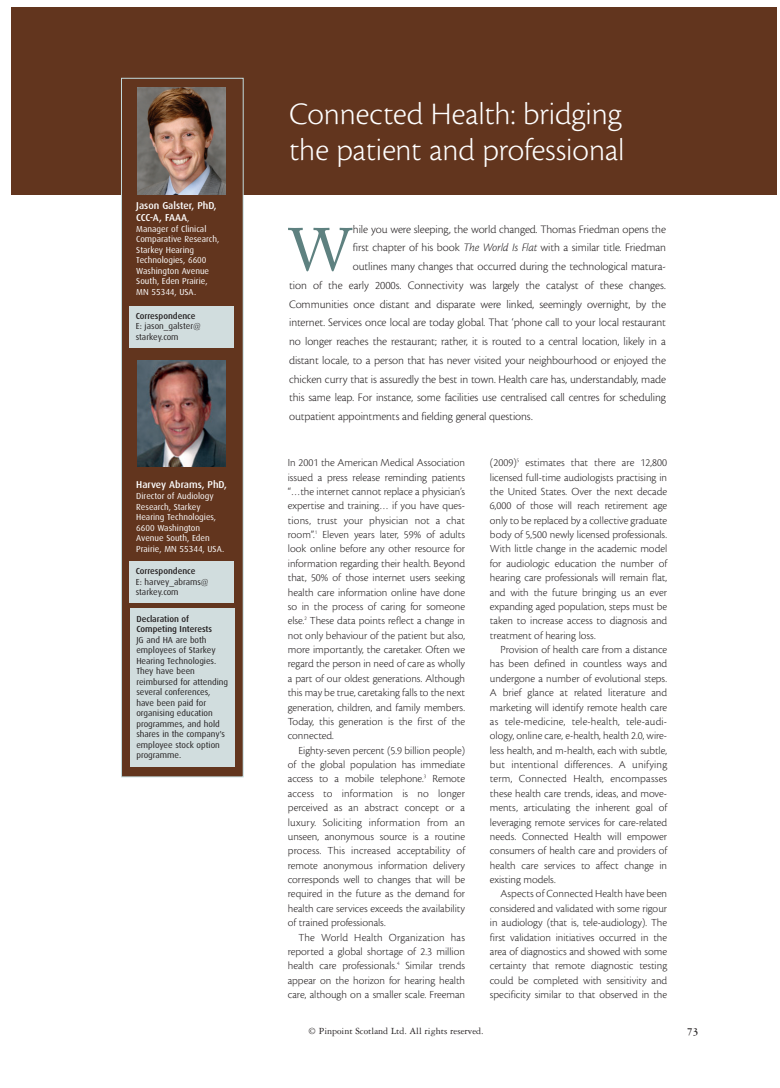
<style>
.page{position:relative;width:780px;height:1088px;background:#fff}
.page>*{position:absolute;margin:0;border:0;box-sizing:border-box;transform-origin:0 0}
.t1{font:59.62px "Adobe Caslon";color:#5e8180}
.t2{font:300 32.5px/36.2px "Cronos";color:#fff}
.t3{font:300 11.88px "Cronos";letter-spacing:-.005em;color:#231f20}
.t4{font:300 11.25px/14.4px "Cronos";color:#231f20;text-align:justify}
.t5{font:700 11.25px "Garamond Three";color:#231f20}
.t6{font:500 10px/12px "Dax";color:#fff}
.t7{font:10px "Garamond Three";color:#231f20}
.t8{font:8.75px/10.5px "Dax";color:#231f20}
.t9{font:8.75px/10.5px "Dax";color:#fff}
.t10{font:500 8.75px/10.5px "Dax";color:#231f20}
.s1{font-weight:400;font-size:8.75px}
.s2{font-style:italic}
</style>
<div class="page">
<div style="left:11px;top:7px;width:766px;height:188px;background:#62351e"></div>
<div style="left:122px;top:79px;width:121px;height:697px;background:#62351e"></div>
<div style="left:121px;top:78px;width:122px;height:699px;border:1px solid #c3dbdd"></div>
<img style="left:137px;top:88px;width:89px;height:106px">
<img style="left:137px;top:360px;width:89px;height:107px">
<div style="left:129px;top:306px;width:105px;height:41px;background:#d1ddde"></div>
<div style="left:129px;top:561px;width:105px;height:41px;background:#d1ddde"></div>
<div style="left:130px;top:608px;width:105px;height:159px;background:#d1ddde"></div>
<p class="t6" style="left:136px;top:200px;width:82px">Jason Galster, PhD,<br>CCC-A, FAAA<span class="s1">,</span></p>
<p class="t9" style="left:136px;top:224px;width:84px">Manager of Clinical<br>Comparative Research,<br>Starkey Hearing<br>Technologies, 6600<br>Washington Avenue<br>South, Eden Prairie,<br>MN 55344, USA.</p>
<p class="t10" style="left:136px;top:311px;width:61px">Correspondence</p>
<p class="t8" style="left:136px;top:322px;width:67px">E: jason_galster@ starkey.com</p>
<p class="t6" style="left:136px;top:479px;width:92px">Harvey Abrams, PhD,</p>
<p class="t9" style="left:136px;top:492px;width:90px">Director of Audiology<br>Research, Starkey<br>Hearing Technologies,<br>6600 Washington<br>Avenue South, Eden<br>Prairie, MN 55344, USA.</p>
<p class="t10" style="left:136px;top:566px;width:61px">Correspondence</p>
<p class="t8" style="left:136px;top:577px;width:74px">E: harvey_abrams@ starkey.com</p>
<p class="t10" style="left:136px;top:614px;width:77px">Declaration of<br>Competing Interests</p>
<p class="t8" style="left:136px;top:635px;width:93px">JG and HA are both employees of Starkey<br>Hearing Technologies.<br>They have been reimbursed for attending several conferences, have been paid for organising education programmes, and hold shares in the company's employee stock option programme.</p>
<h2 class="t2" style="left:289px;top:98px;width:337px">Connected Health: bridging the patient and professional</h2>
<h1 class="t1" style="left:289px;top:228px;width:64px">W</h1>
<p class="t3" style="left:353px;top:225px;width:314px">hile you were sleeping, the world changed. Thomas Friedman opens the</p>
<p class="t3" style="left:353px;top:243px;width:314px">first chapter of his book <span class="s2">The World Is Flat</span> with a similar title. Friedman</p>
<p class="t3" style="left:353px;top:262px;width:314px">outlines many changes that occurred during the technological matura-</p>
<p class="t3" style="left:289px;top:281px;width:378px">tion of the early 2000s. Connectivity was largely the catalyst of these changes.</p>
<p class="t3" style="left:289px;top:300px;width:378px">Communities once distant and disparate were linked, seemingly overnight, by the</p>
<p class="t3" style="left:289px;top:318px;width:378px">internet. Services once local are today global. That ‘phone call to your local restaurant</p>
<p class="t3" style="left:289px;top:337px;width:378px">no longer reaches the restaurant; rather, it is routed to a central location, likely in a</p>
<p class="t3" style="left:289px;top:356px;width:378px">distant locale, to a person that has never visited your neighbourhood or enjoyed the</p>
<p class="t3" style="left:289px;top:375px;width:378px">chicken curry that is assuredly the best in town. Health care has, understandably, made</p>
<p class="t3" style="left:289px;top:393px;width:378px">this same leap. For instance, some facilities use centralised call centres for scheduling</p>
<p class="t3" style="left:289px;top:412px;width:245px">outpatient appointments and fielding general questions.</p>
<p class="t4" style="left:288px;top:456px;width:179px">In 2001 the American Medical Association issued a press release reminding patients “…the internet cannot replace a physician’s expertise and training… if you have ques&shy;tions, trust your physician not a chat room”.<sup>1</sup> Eleven years later, 59% of adults look online before any other resource for information regarding their health. Beyond that, 50% of those internet users seeking health care information online have done so in the process of caring for someone else.<sup>2</sup> These data points reflect a change in not only behaviour of the patient but also, more importantly, the caretaker. Often we regard the person in need of care as wholly a part of our oldest generations. Although this may be true, caretaking falls to the next generation, children, and family members.<br>Today, this generation is the first of the connected.</p>
<p class="t4" style="left:288px;top:744px;width:179px;text-indent:11px">Eighty-seven percent (5.9 billion people) of the global population has immediate access to a mobile telephone.<sup>3</sup> Remote access to information is no longer perceived as an abstract concept or a luxury. Soliciting information from an unseen, anonymous source is a routine process. This increased acceptability of remote anonymous information delivery corresponds well to changes that will be required in the future as the demand for health care services exceeds the availability of trained professionals.</p>
<p class="t4" style="left:288px;top:931px;width:179px;text-indent:11px">The World Health Organization has reported a global shortage of 2.3 million health care professionals.<sup>4</sup> Similar trends appear on the horizon for hearing health care, although on a smaller scale. Freeman</p>
<p class="t4" style="left:490px;top:456px;width:179px">(2009)<sup>5</sup> estimates that there are 12,800 licensed full-time audiologists practising in the United States. Over the next decade 6,000 of those will reach retirement age only to be replaced by a collective graduate body of 5,500 newly licensed professionals.<br>With little change in the academic model for audiologic education the number of hearing care professionals will remain flat, and with the future bringing us an ever expanding aged population, steps must be taken to increase access to diagnosis and treatment of hearing loss.</p>
<p class="t4" style="left:490px;top:643px;width:179px;text-indent:11px">Provision of health care from a distance has been defined in countless ways and undergone a number of evolutional steps.<br>A brief glance at related literature and marketing will identify remote health care as tele-medicine, tele-health, tele-audi&shy;ology, online care, e-health, health 2.0, wire&shy;less health, and m-health, each with subtle, but intentional differences. A unifying term, Connected Health, encompasses these health care trends, ideas, and move&shy;ments, articulating the inherent goal of leveraging remote services for care-related needs. Connected Health will empower consumers of health care and providers of health care services to affect change in existing models.</p>
<p class="t4" style="left:490px;top:887px;width:179px;text-indent:11px">Aspects of Connected Health have been considered and validated with some rigour in audiology (that is, tele-audiology). The first validation initiatives occurred in the area of diagnostics and showed with some certainty that remote diagnostic testing could be completed with sensitivity and specificity similar to that observed in the</p>
<p class="t7" style="left:308px;top:1028px;width:177px">© Pinpoint Scotland Ltd. All rights reserved.</p>
<p class="t5" style="left:687px;top:1028px;width:13px">73</p>
</div>
